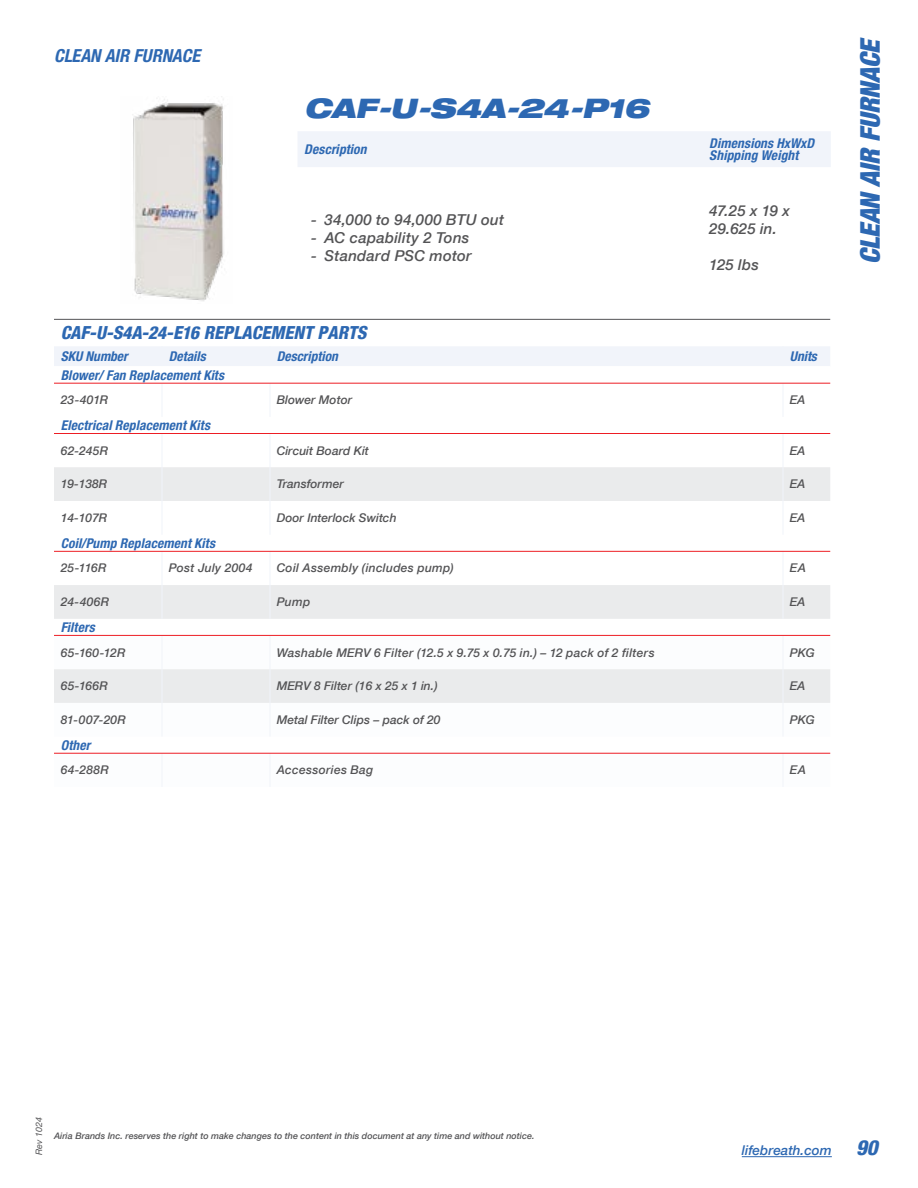
<style>
.page{position:relative;width:918px;height:1188px;background:#fff}
.page>*{position:absolute;margin:0;border:0;box-sizing:border-box;transform-origin:0 0}
.t1{font:27px "Helvetica Neue LTW06 93 Blk Ext Obl";letter-spacing:-.02em;color:#2d68b2}
.t2{font:27px "Helvetica Neue LTW06 97 Blk Cn Obl";color:#2d68b2}
.t3{font:18px "Helvetica Neue W01 87 Hv Cn Obl";color:#2d68b2}
.t4{font:18px "Helvetica Neue W01 77 Bd Cn Obl";color:#2d68b2}
.t5{font:15px/18px "Helvetica Neue W01 66 Medium It";letter-spacing:.015em;color:#545456}
.t6{font:13.5px/12.8px "Helvetica Neue W01 77 Bd Cn Obl";letter-spacing:.01em;color:#2d68b2}
.t7{font:13.5px "Helvetica Neue W01 66 Medium It";color:#2d68b2}
.t8{font:12px "Helvetica Neue W01 66 Medium It";color:#545456}
.t9{font:12px "Helvetica Neue W01 66 Medium It";letter-spacing:.025em;color:#545456}
.t10{font:12px "Helvetica Neue W01 66 Medium It";letter-spacing:.02em;color:#545456}
.t11{font:9px "Helvetica Neue W01 66 Medium It";color:#545456}
.t12{font:italic 9px "Helvetica Neue LT Std";color:#545456}
.s1{font-family:"Helvetica Neue W01 87 Hv Cn Obl";font-size:21px}
</style>
<div class="page">
<hr style="left:742px;top:1156px;width:90px;height:1px;background:#2d68b2">
<div style="left:298px;top:131px;width:533px;height:36px;background:#f1f4fa"></div>
<svg style="left:54px;top:467px;width:776px;height:168px"></svg>
<svg style="left:54px;top:669px;width:776px;height:84px"></svg>
<div style="left:54px;top:346px;width:776px;height:20px;background:#f1f4fa"></div>
<hr style="left:162px;top:383px;width:1px;height:34px;background:#f1f4fa">
<hr style="left:270px;top:383px;width:1px;height:34px;background:#f1f4fa">
<hr style="left:783px;top:383px;width:1px;height:34px;background:#f1f4fa">
<hr style="left:162px;top:434px;width:1px;height:33px;background:#f1f4fa">
<hr style="left:270px;top:434px;width:1px;height:33px;background:#f1f4fa">
<hr style="left:783px;top:434px;width:1px;height:33px;background:#f1f4fa">
<hr style="left:162px;top:467px;width:1px;height:34px;background:#f1f4fa">
<hr style="left:270px;top:467px;width:1px;height:34px;background:#f1f4fa">
<hr style="left:783px;top:467px;width:1px;height:34px;background:#f1f4fa">
<hr style="left:162px;top:501px;width:1px;height:34px;background:#f1f4fa">
<hr style="left:270px;top:501px;width:1px;height:34px;background:#f1f4fa">
<hr style="left:783px;top:501px;width:1px;height:34px;background:#f1f4fa">
<hr style="left:162px;top:552px;width:1px;height:33px;background:#f1f4fa">
<hr style="left:270px;top:552px;width:1px;height:33px;background:#f1f4fa">
<hr style="left:783px;top:552px;width:1px;height:33px;background:#f1f4fa">
<hr style="left:162px;top:585px;width:1px;height:34px;background:#f1f4fa">
<hr style="left:270px;top:585px;width:1px;height:34px;background:#f1f4fa">
<hr style="left:783px;top:585px;width:1px;height:34px;background:#f1f4fa">
<hr style="left:162px;top:636px;width:1px;height:33px;background:#f1f4fa">
<hr style="left:270px;top:636px;width:1px;height:33px;background:#f1f4fa">
<hr style="left:783px;top:636px;width:1px;height:33px;background:#f1f4fa">
<hr style="left:162px;top:669px;width:1px;height:34px;background:#f1f4fa">
<hr style="left:270px;top:669px;width:1px;height:34px;background:#f1f4fa">
<hr style="left:783px;top:669px;width:1px;height:34px;background:#f1f4fa">
<hr style="left:162px;top:703px;width:1px;height:34px;background:#f1f4fa">
<hr style="left:270px;top:703px;width:1px;height:34px;background:#f1f4fa">
<hr style="left:783px;top:703px;width:1px;height:34px;background:#f1f4fa">
<hr style="left:162px;top:753px;width:1px;height:34px;background:#f1f4fa">
<hr style="left:270px;top:753px;width:1px;height:34px;background:#f1f4fa">
<hr style="left:783px;top:753px;width:1px;height:34px;background:#f1f4fa">
<hr style="left:54px;top:753px;width:108px;height:1px;background:#ed1d24">
<hr style="left:162px;top:753px;width:108px;height:1px;background:#ed1d24">
<hr style="left:270px;top:753px;width:513px;height:1px;background:#ed1d24">
<hr style="left:783px;top:753px;width:47px;height:1px;background:#ed1d24">
<hr style="left:54px;top:635px;width:108px;height:1px;background:#ed1d24">
<hr style="left:162px;top:635px;width:108px;height:1px;background:#ed1d24">
<hr style="left:270px;top:635px;width:513px;height:1px;background:#ed1d24">
<hr style="left:783px;top:635px;width:47px;height:1px;background:#ed1d24">
<hr style="left:54px;top:551px;width:108px;height:1px;background:#ed1d24">
<hr style="left:162px;top:551px;width:108px;height:1px;background:#ed1d24">
<hr style="left:270px;top:551px;width:513px;height:1px;background:#ed1d24">
<hr style="left:783px;top:551px;width:47px;height:1px;background:#ed1d24">
<hr style="left:54px;top:433px;width:108px;height:1px;background:#ed1d24">
<hr style="left:162px;top:433px;width:108px;height:1px;background:#ed1d24">
<hr style="left:270px;top:433px;width:513px;height:1px;background:#ed1d24">
<hr style="left:783px;top:433px;width:47px;height:1px;background:#ed1d24">
<hr style="left:54px;top:383px;width:108px;height:1px;background:#ed1d24">
<hr style="left:162px;top:383px;width:108px;height:1px;background:#ed1d24">
<hr style="left:270px;top:383px;width:513px;height:1px;background:#ed1d24">
<hr style="left:783px;top:383px;width:47px;height:1px;background:#ed1d24">
<hr style="left:54px;top:319px;width:108px;height:1px;background:#545456">
<hr style="left:162px;top:319px;width:108px;height:1px;background:#545456">
<hr style="left:270px;top:319px;width:513px;height:1px;background:#545456">
<hr style="left:783px;top:319px;width:47px;height:1px;background:#545456">
<img style="left:132px;top:96px;width:92px;height:205px">
<h2 class="t4" style="left:54px;top:44px;width:148px">CLEAN AIR FURNACE</h2>
<h1 class="t1" style="left:304px;top:91px;width:347px">CAF-U-S4A-24-P16</h1>
<p class="t6" style="left:304px;top:143px;width:64px">Description</p>
<p class="t6" style="left:709px;top:136px;width:106px">Dimensions HxWxD<br>Shipping Weight</p>
<p class="t5" style="left:311px;top:211px;width:195px">- 34,000 to 94,000 BTU out</p>
<p class="t5" style="left:311px;top:229px;width:160px">- AC capability 2 Tons</p>
<p class="t5" style="left:311px;top:247px;width:162px">- Standard PSC motor</p>
<p class="t5" style="left:709px;top:202px;width:82px">47.25 x 19 x<br>29.625 in.</p>
<p class="t5" style="left:709px;top:256px;width:51px">125 lbs</p>
<h2 class="t3" style="left:61px;top:322px;width:307px">CAF-U-S4A-24-E16 REPLACEMENT PARTS</h2>
<p class="t6" style="left:61px;top:350px;width:68px">SKU Number</p>
<p class="t6" style="left:169px;top:350px;width:38px">Details</p>
<p class="t6" style="left:277px;top:350px;width:63px">Description</p>
<p class="t6" style="left:790px;top:350px;width:29px">Units</p>
<p class="t6" style="left:61px;top:369px;width:165px">Blower/ Fan Replacement Kits</p>
<p class="t8" style="left:61px;top:393px;width:49px">23-401R</p>
<p class="t8" style="left:277px;top:393px;width:77px">Blower Motor</p>
<p class="t8" style="left:790px;top:393px;width:17px">EA</p>
<p class="t6" style="left:61px;top:419px;width:151px">Electrical Replacement Kits</p>
<p class="t8" style="left:61px;top:443px;width:49px">62-245R</p>
<p class="t8" style="left:277px;top:443px;width:94px">Circuit Board Kit</p>
<p class="t8" style="left:790px;top:443px;width:17px">EA</p>
<p class="t8" style="left:61px;top:477px;width:48px">19-138R</p>
<p class="t8" style="left:277px;top:477px;width:69px">Transformer</p>
<p class="t8" style="left:790px;top:477px;width:17px">EA</p>
<p class="t8" style="left:61px;top:511px;width:48px">14-107R</p>
<p class="t8" style="left:277px;top:511px;width:121px">Door Interlock Switch</p>
<p class="t8" style="left:790px;top:511px;width:17px">EA</p>
<p class="t6" style="left:61px;top:537px;width:156px">Coil/Pump Replacement Kits</p>
<p class="t8" style="left:61px;top:561px;width:47px">25-116R</p>
<p class="t9" style="left:169px;top:561px;width:85px">Post July 2004</p>
<p class="t9" style="left:277px;top:561px;width:179px">Coil Assembly (includes pump)</p>
<p class="t8" style="left:790px;top:561px;width:18px">EA</p>
<p class="t8" style="left:61px;top:595px;width:50px">24-406R</p>
<p class="t8" style="left:277px;top:595px;width:35px">Pump</p>
<p class="t8" style="left:790px;top:595px;width:17px">EA</p>
<p class="t6" style="left:61px;top:621px;width:36px">Filters</p>
<p class="t8" style="left:61px;top:645px;width:66px">65-160-12R</p>
<p class="t9" style="left:277px;top:645px;width:379px">Washable MERV 6 Filter (12.5 x 9.75 x 0.75 in.) – 12 pack of 2 filters</p>
<p class="t8" style="left:790px;top:645px;width:27px">PKG</p>
<p class="t8" style="left:61px;top:679px;width:49px">65-166R</p>
<p class="t8" style="left:277px;top:679px;width:162px">MERV 8 Filter (16 x 25 x 1 in.)</p>
<p class="t8" style="left:790px;top:679px;width:17px">EA</p>
<p class="t8" style="left:61px;top:713px;width:67px">81-007-20R</p>
<p class="t8" style="left:277px;top:713px;width:165px">Metal Filter Clips – pack of 20</p>
<p class="t8" style="left:790px;top:713px;width:27px">PKG</p>
<p class="t6" style="left:61px;top:739px;width:31px">Other</p>
<p class="t8" style="left:61px;top:763px;width:50px">64-288R</p>
<p class="t10" style="left:277px;top:763px;width:98px">Accessories Bag</p>
<p class="t8" style="left:790px;top:763px;width:18px">EA</p>
<h1 class="t2" style="left:854px;top:264px;width:228px;rotate:-90deg">CLEAN AIR FURNACE</h1>
<p class="t12" style="left:33px;top:1155px;width:39px;rotate:-90deg">Rev 1024</p>
<p class="t11" style="left:54px;top:1130px;width:482px">Airia Brands Inc. reserves the right to make changes to the content in this document at any time and without notice.</p>
<p class="t7" style="left:742px;top:1142px;width:138px">lifebreath.com <span class="s1">90</span></p>
</div>
